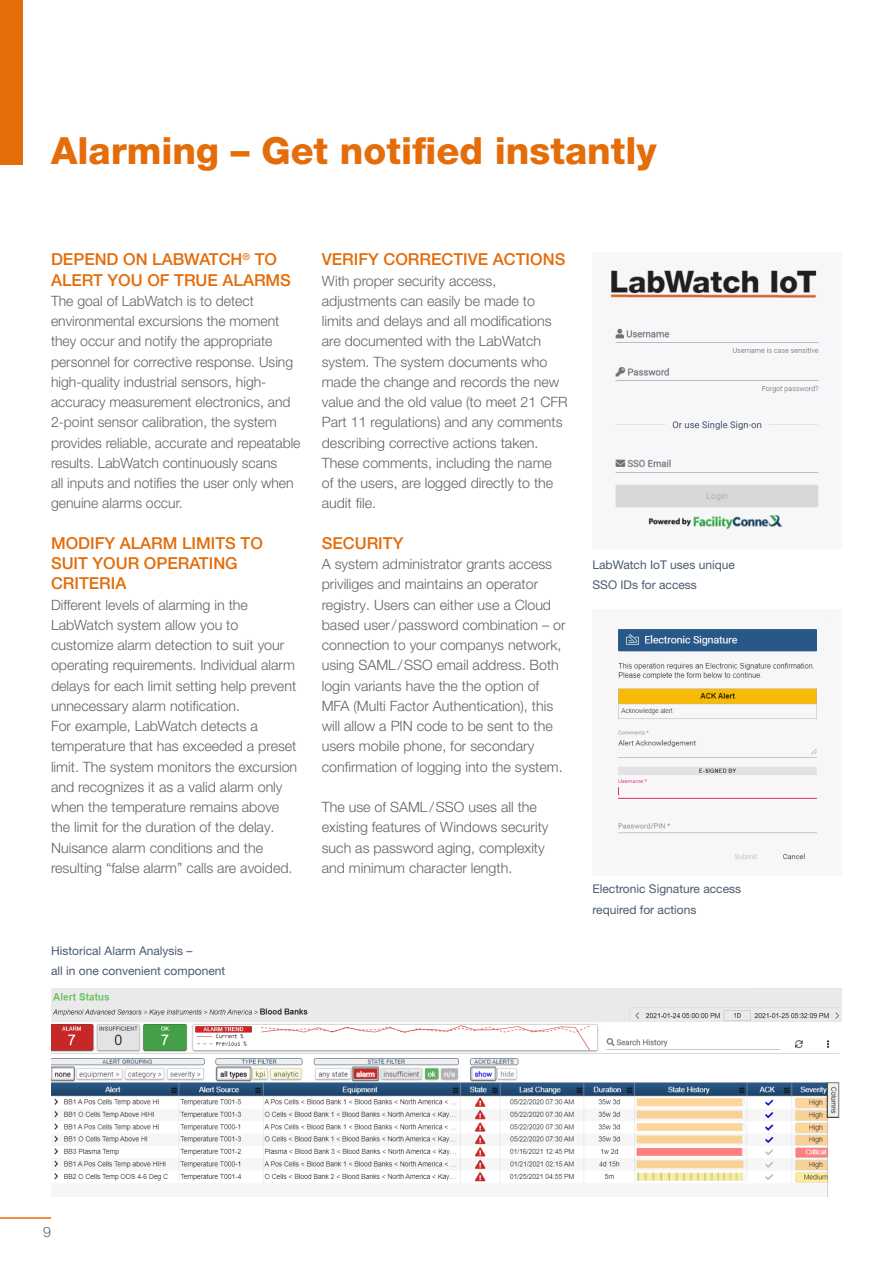
<style>
.page{position:relative;width:893px;height:1263px;background:#fff}
.page>*{position:absolute;margin:0;border:0;box-sizing:border-box;transform-origin:0 0}
.t1{font:800 37.5px "Helvetica Neue LT Pro";color:#e46c09}
.t2{font:500 16.5px/20.2px "Helvetica Neue LT Pro";color:#e46c09}
.t3{font:300 14.25px/20.2px "Helvetica Neue LT Pro";color:#646363}
.t4{font:12px/20.2px "Helvetica Neue LT Pro";color:#4b5b6f}
</style>
<div class="page">
<hr style="left:0;top:1217px;width:51px;height:2px;background:#e46c09">
<img style="left:51px;top:989px;width:791px;height:208px">
<svg style="left:618px;top:629px;width:200px;height:231px"></svg>
<svg style="left:610px;top:270px;width:209px;height:260px"></svg>
<div style="left:0;top:0;width:22px;height:164px;background:#e46c09"></div>
<h1 class="t1" style="left:51px;top:128px;width:607px">Alarming – Get notified instantly</h1>
<p class="t2" style="left:51px;top:249px;width:241px">DEPEND ON LABWATCH<sup>®</sup> TO<br>ALERT YOU OF TRUE ALARMS</p>
<p class="t3" style="left:51px;top:290px;width:251px">The goal of LabWatch is to detect environmental excursions the moment they occur and notify the appropriate personnel for corrective response. Using high-quality industrial sensors, high&shy;accuracy measurement electronics, and 2-point sensor calibration, the system provides reliable, accurate and repeatable results. LabWatch continuously scans<br>all inputs and notifies the user only when genuine alarms occur.</p>
<p class="t2" style="left:51px;top:533px;width:213px">MODIFY ALARM LIMITS TO<br>SUIT YOUR OPERATING<br>CRITERIA</p>
<p class="t3" style="left:51px;top:594px;width:248px">Different levels of alarming in the LabWatch system allow you to customize alarm detection to suit your operating requirements. Individual alarm delays for each limit setting help prevent unnecessary alarm notification.<br>For example, LabWatch detects a temperature that has exceeded a preset limit. The system monitors the excursion and recognizes it as a valid alarm only when the temperature remains above the limit for the duration of the delay.<br>Nuisance alarm conditions and the resulting “false alarm” calls are avoided.</p>
<p class="t2" style="left:322px;top:249px;width:245px">VERIFY CORRECTIVE ACTIONS</p>
<p class="t3" style="left:322px;top:270px;width:247px">With proper security access, adjustments can easily be made to limits and delays and all modifications are documented with the LabWatch system. The system documents who made the change and records the new value and the old value (to meet 21 CFR Part 11 regulations) and any comments describing corrective actions taken.<br>These comments, including the name<br>of the users, are logged directly to the audit file.</p>
<p class="t2" style="left:322px;top:533px;width:83px">SECURITY</p>
<p class="t3" style="left:322px;top:554px;width:245px">A system administrator grants access priviliges and maintains an operator registry. Users can either use a Cloud based user/password combination – or connection to your companys network, using SAML/SSO email address. Both login variants have the the option of MFA (Multi Factor Authentication), this will allow a PIN code to be sent to the users mobile phone, for secondary confirmation of logging into the system.</p>
<p class="t3" style="left:322px;top:797px;width:228px">The use of SAML/SSO uses all the existing features of Windows security such as password aging, complexity and minimum character length.</p>
<p class="t4" style="left:51px;top:940px;width:176px">Historical Alarm Analysis –<br>all in one convenient component</p>
<p class="t4" style="left:592px;top:554px;width:144px">LabWatch IoT uses unique<br>SSO IDs for access</p>
<p class="t4" style="left:592px;top:879px;width:150px">Electronic Signature access required for actions</p>
<p class="t3" style="left:43px;top:1222px;width:9px">9</p>
</div>
